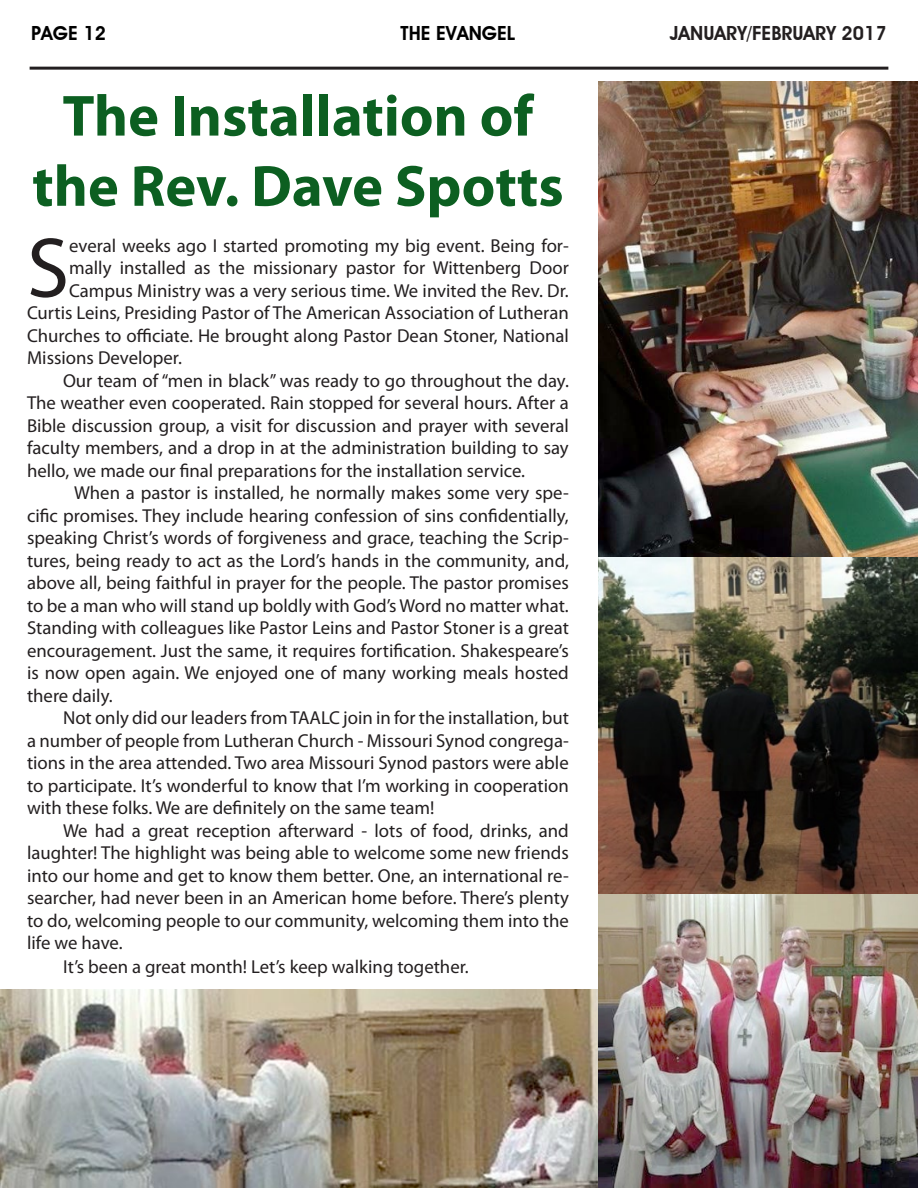
<style>
.page{position:relative;width:918px;height:1188px;background:#fff}
.page>*{position:absolute;margin:0;border:0;box-sizing:border-box;transform-origin:0 0}
.t1{font:85.5px "Myriad Pro";color:#231f20}
.t2{font:700 58.5px/70.2px "Myriad Pro";color:#0c5f21;text-align:center}
.t3{font:600 19.5px "Advantage";color:#231f20}
.t4{font:600 19.5px "Advantage";color:#000}
.t5{font:18.75px "Myriad Pro";color:#231f20}
</style>
<div class="page">
<hr style="left:30px;top:67px;width:858px;height:3px;background:#231f20">
<img style="left:598px;top:890px;width:320px;height:298px">
<img style="left:598px;top:81px;width:319px;height:812px">
<img style="left:0;top:989px;width:598px;height:199px">
<p class="t4" style="left:31px;top:21px;width:76px">PAGE 12</p>
<p class="t4" style="left:401px;top:21px;width:116px">THE EVANGEL</p>
<p class="t3" style="left:670px;top:21px;width:218px">JANUARY/FEBRUARY 2017</p>
<h2 class="t2" style="left:32px;top:79px;width:533px">The Installation of the Rev. Dave Spotts</h2>
<h1 class="t1" style="left:27px;top:215px;width:44px">S</h1>
<p class="t5" style="left:69px;top:234px;width:501px">everal weeks ago I started promoting my big event. Being for-</p>
<p class="t5" style="left:69px;top:256px;width:501px">mally installed as the missionary pastor for Wittenberg Door</p>
<p class="t5" style="left:69px;top:279px;width:501px">Campus Ministry was a very serious time. We invited the Rev. Dr.</p>
<p class="t5" style="left:27px;top:301px;width:543px">Curtis Leins, Presiding Pastor of The American Association of Lutheran</p>
<p class="t5" style="left:27px;top:324px;width:543px">Churches to officiate. He brought along Pastor Dean Stoner, National</p>
<p class="t5" style="left:27px;top:346px;width:157px">Missions Developer.</p>
<p class="t5" style="left:63px;top:369px;width:507px">Our team of “men in black” was ready to go throughout the day.</p>
<p class="t5" style="left:27px;top:391px;width:543px">The weather even cooperated. Rain stopped for several hours. After a</p>
<p class="t5" style="left:27px;top:414px;width:543px">Bible discussion group, a visit for discussion and prayer with several</p>
<p class="t5" style="left:27px;top:436px;width:543px">faculty members, and a drop in at the administration building to say</p>
<p class="t5" style="left:27px;top:459px;width:500px">hello, we made our final preparations for the installation service.</p>
<p class="t5" style="left:74px;top:481px;width:496px">When a pastor is installed, he normally makes some very spe-</p>
<p class="t5" style="left:27px;top:504px;width:543px">cific promises. They include hearing confession of sins confidentially,</p>
<p class="t5" style="left:27px;top:526px;width:543px">speaking Christ’s words of forgiveness and grace, teaching the Scrip-</p>
<p class="t5" style="left:27px;top:549px;width:543px">tures, being ready to act as the Lord’s hands in the community, and,</p>
<p class="t5" style="left:27px;top:571px;width:543px">above all, being faithful in prayer for the people. The pastor promises</p>
<p class="t5" style="left:27px;top:594px;width:543px">to be a man who will stand up boldly with God’s Word no matter what.</p>
<p class="t5" style="left:27px;top:616px;width:543px">Standing with colleagues like Pastor Leins and Pastor Stoner is a great</p>
<p class="t5" style="left:27px;top:639px;width:543px">encouragement. Just the same, it requires fortification. Shakespeare’s</p>
<p class="t5" style="left:27px;top:661px;width:543px">is now open again. We enjoyed one of many working meals hosted</p>
<p class="t5" style="left:27px;top:684px;width:87px">there daily.</p>
<p class="t5" style="left:63px;top:706px;width:507px">Not only did our leaders from TAALC join in for the installation, but</p>
<p class="t5" style="left:27px;top:729px;width:543px">a number of people from Lutheran Church - Missouri Synod congrega-</p>
<p class="t5" style="left:27px;top:751px;width:543px">tions in the area attended. Two area Missouri Synod pastors were able</p>
<p class="t5" style="left:27px;top:774px;width:543px">to participate. It’s wonderful to know that I’m working in cooperation</p>
<p class="t5" style="left:27px;top:796px;width:409px">with these folks. We are definitely on the same team!</p>
<p class="t5" style="left:63px;top:819px;width:507px">We had a great reception afterward - lots of food, drinks, and</p>
<p class="t5" style="left:27px;top:841px;width:543px">laughter! The highlight was being able to welcome some new friends</p>
<p class="t5" style="left:27px;top:864px;width:543px">into our home and get to know them better. One, an international re-</p>
<p class="t5" style="left:27px;top:886px;width:543px">searcher, had never been in an American home before. There’s plenty</p>
<p class="t5" style="left:27px;top:909px;width:543px">to do, welcoming people to our community, welcoming them into the</p>
<p class="t5" style="left:27px;top:931px;width:97px">life we have.</p>
<p class="t5" style="left:63px;top:955px;width:407px">It’s been a great month! Let’s keep walking together.</p>
</div>
